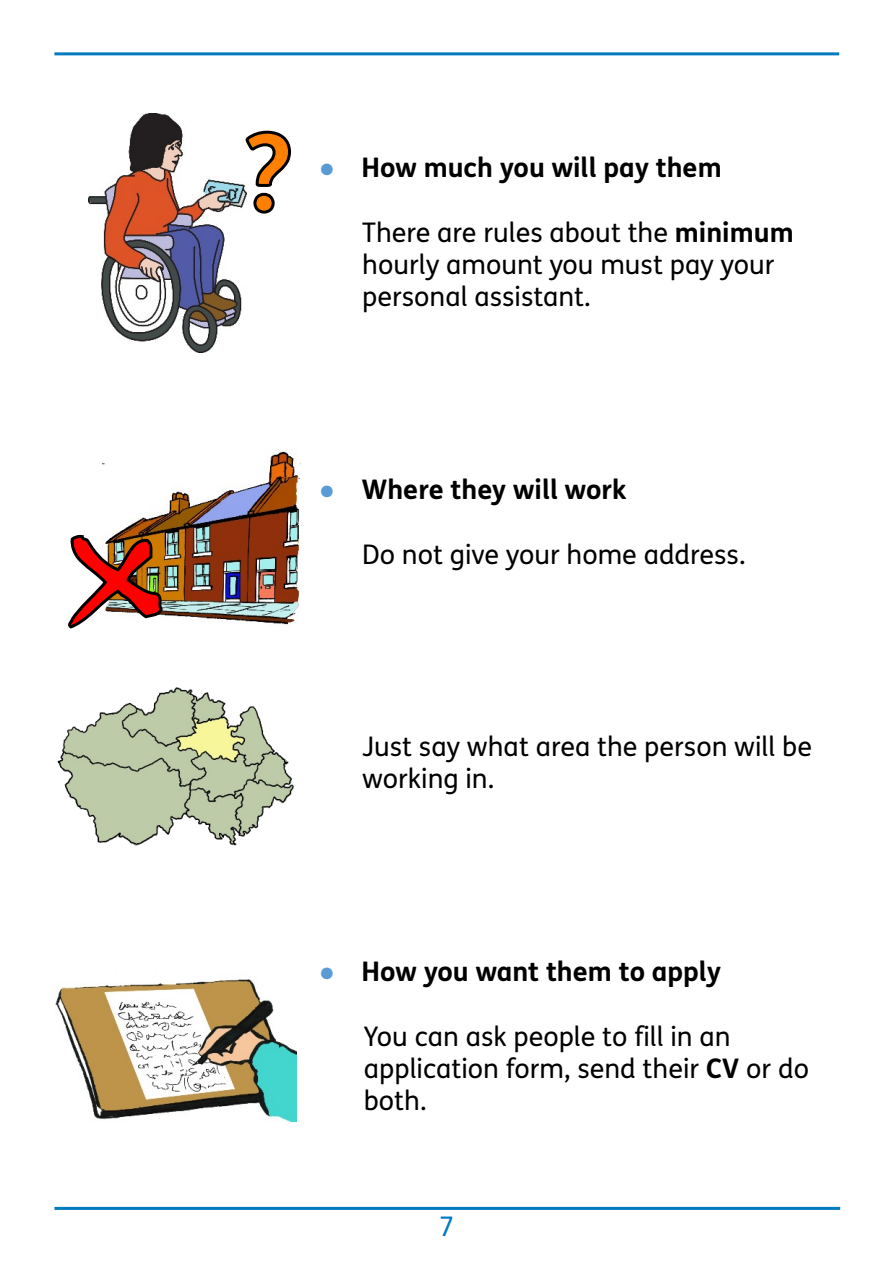
<style>
.page{position:relative;width:893px;height:1263px;background:#fff}
.page>*{position:absolute;margin:0;border:0;box-sizing:border-box;transform-origin:0 0}
.t1{font:27px/32.1px "FS Me";color:#000}
.t2{font:700 27px "FS Me";color:#000}
.t3{font:27px "FS Me";color:#017ac0}
.s1{font-family:"Times New Roman";color:#5b9bd5}
.s2{font-weight:700}
</style>
<div class="page">
<hr style="left:54px;top:1207px;width:786px;height:3px;background:#017ac0">
<hr style="left:54px;top:52px;width:785px;height:3px;background:#017ac0">
<img style="left:88px;top:114px;width:156px;height:239px">
<svg style="left:244px;top:130px;width:47px;height:84px"></svg>
<img style="left:102px;top:451px;width:199px;height:174px">
<img style="left:68px;top:533px;width:97px;height:96px">
<img style="left:57px;top:687px;width:237px;height:159px">
<img style="left:56px;top:979px;width:241px;height:142px">
<svg style="left:126px;top:991px;width:50px;height:8px"></svg>
<p class="t2" style="left:319px;top:157px;width:404px"><span class="s1">●</span> How much you will pay them</p>
<p class="t1" style="left:362px;top:219px;width:433px">There are rules about the <span class="s2">minimum </span>hourly amount you must pay your personal assistant.</p>
<p class="t2" style="left:319px;top:479px;width:309px"><span class="s1">●</span> Where they will work</p>
<p class="t1" style="left:362px;top:541px;width:385px">Do not give your home address.</p>
<p class="t1" style="left:362px;top:733px;width:451px">Just say what area the person will be working in.</p>
<p class="t2" style="left:319px;top:961px;width:404px"><span class="s1">●</span> How you want them to apply</p>
<p class="t1" style="left:364px;top:1023px;width:447px">You can ask people to fill in an application form, send their <span class="s2">CV</span> or do both.</p>
<p class="t3" style="left:439px;top:1216px;width:17px">7</p>
</div>
